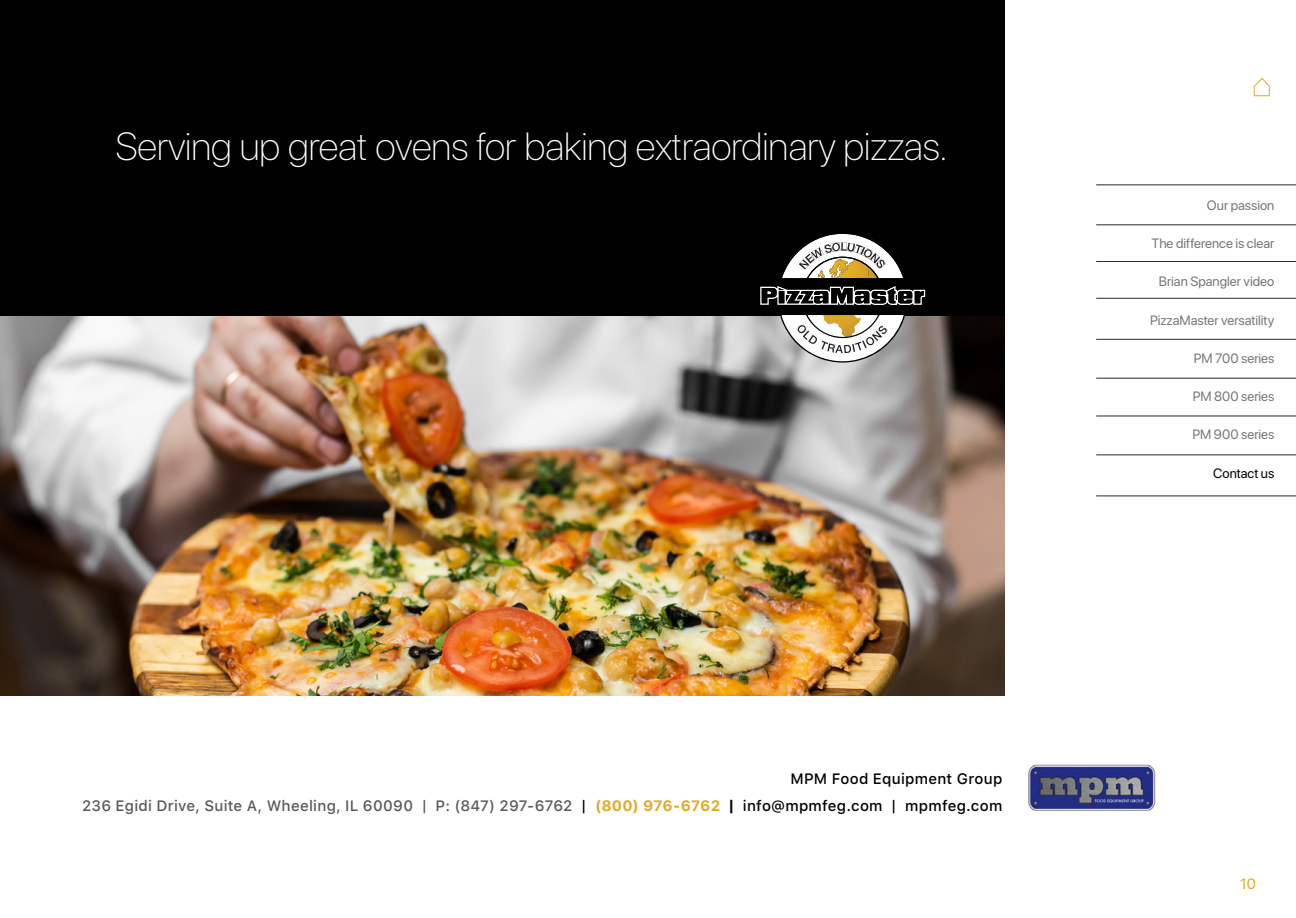
<style>
.page{position:relative;width:1296px;height:918px;background:#fff}
.page>*{position:absolute;margin:0;border:0;box-sizing:border-box;transform-origin:0 0}
.t1{font:100 39px "SF Pro Display";color:#fff}
.t2{font:500 15px/27px "SF Pro Text";letter-spacing:.015em;color:#58595b;text-align:right}
.t3{font:15px "SF Pro Display";color:#e0ab25}
.t4{font:13.5px "SF Pro Display";color:#77777a}
.t5{font:13.5px "SF Pro Display";color:#000}
.s1{color:#000}
.s2{font-weight:700;color:#e0ab25}
.s3{font-weight:700;color:#000}
</style>
<div class="page">
<img style="left:0;top:315px;width:1004px;height:381px">
<div style="left:0;top:0;width:1004px;height:315px;background:#000"></div>
<svg style="left:750px;top:234px;width:186px;height:129px"></svg>
<img style="left:1028px;top:764px;width:128px;height:47px">
<hr style="left:1096px;top:225px;width:200px;height:1px;background:#000">
<hr style="left:1096px;top:185px;width:200px;height:1px;background:#000">
<hr style="left:1096px;top:261px;width:200px;height:1px;background:#000">
<hr style="left:1096px;top:298px;width:200px;height:1px;background:#000">
<hr style="left:1096px;top:339px;width:200px;height:1px;background:#000">
<hr style="left:1096px;top:378px;width:200px;height:1px;background:#000">
<hr style="left:1096px;top:416px;width:200px;height:1px;background:#000">
<hr style="left:1096px;top:455px;width:200px;height:1px;background:#000">
<hr style="left:1096px;top:496px;width:200px;height:1px;background:#000">
<svg style="left:1253px;top:77px;width:17px;height:11px"></svg>
<div style="left:1254px;top:86px;width:16px;height:10px;border:1px solid #e0ab25"></div>
<h1 class="t1" style="left:116px;top:120px;width:834px">Serving up great ovens for baking extraordinary pizzas.</h1>
<p class="t2" style="left:82px;top:766px;width:922px"><span class="s1">MPM Food Equipment Group<br></span>236 Egidi Drive, Suite A, Wheeling, IL 60090 | P: (847) 297-6762 <span class="s1">|</span> <span class="s2">(800) 976-6762</span> <span class="s3">|</span> <span class="s1">info@mpmfeg.com | mpmfeg.com</span></p>
<p class="t4" style="left:1207px;top:195px;width:69px">Our passion</p>
<p class="t4" style="left:1152px;top:233px;width:124px">The difference is clear</p>
<p class="t4" style="left:1159px;top:271px;width:117px">Brian Spangler video</p>
<p class="t4" style="left:1150px;top:309px;width:126px">PizzaMaster versatility</p>
<p class="t4" style="left:1194px;top:348px;width:82px">PM 700 series</p>
<p class="t4" style="left:1193px;top:386px;width:83px">PM 800 series</p>
<p class="t4" style="left:1193px;top:424px;width:83px">PM 900 series</p>
<p class="t5" style="left:1213px;top:462px;width:63px">Contact us</p>
<p class="t3" style="left:1240px;top:872px;width:17px">10</p>
</div>
